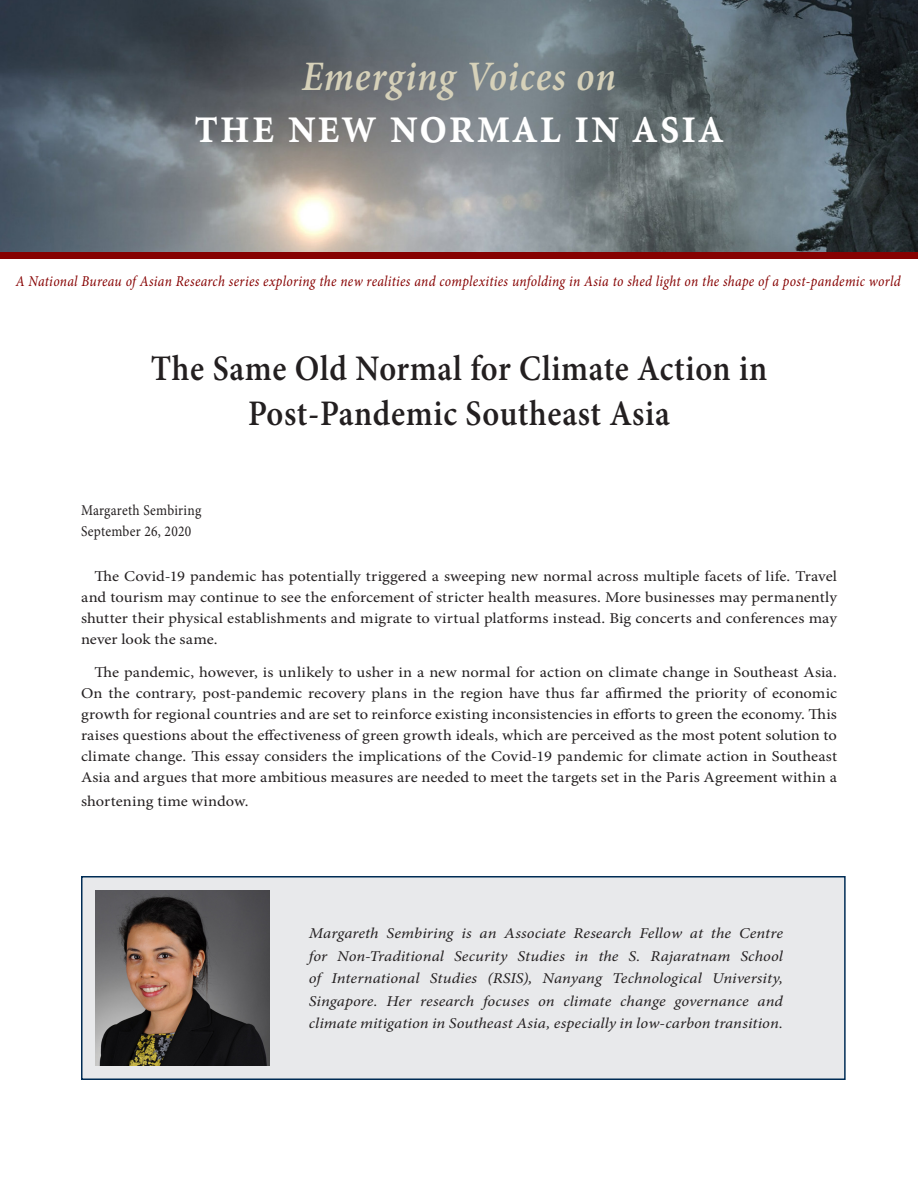
<style>
.page{position:relative;width:918px;height:1188px;background:#fff}
.page>*{position:absolute;margin:0;border:0;box-sizing:border-box;transform-origin:0 0}
.t1{font:54px "Minion Semibold SC";letter-spacing:.02em;color:#fff;scale:.9 1}
.t2{font:italic 600 42px "Minion Pro";letter-spacing:.025em;color:#d6d1b9;scale:.9 1}
.t3{font:600 36px/45px "Minion Pro";letter-spacing:.02em;color:#231f20;text-align:center;scale:.9 1}
.t4{font:15px/21px "Minion Pro";letter-spacing:.01em;color:#231f20;text-align:justify;scale:1.1 1}
.t5{font:italic 15px/22.5px "Minion Pro";letter-spacing:.005em;color:#231f20;text-align:justify;scale:1.1 1}
.t6{font:italic 15px "Minion Pro";letter-spacing:.02em;color:#860101;scale:.9 1}
.t7{font:15px/21px "Minion Pro";letter-spacing:.01em;color:#231f20;scale:.9 1}
</style>
<div class="page">
<img style="left:0;top:0;width:918px;height:252px">
<div style="left:0;top:252px;width:918px;height:7px;background:#860101"></div>
<div style="left:81px;top:876px;width:765px;height:204px;background:#e8e9eb;border:2px solid #002c55"></div>
<img style="left:95px;top:891px;width:175px;height:174px">
<h2 class="t2" style="left:302px;top:52px;width:351px">Emerging Voices on</h2>
<h1 class="t1" style="left:194px;top:97px;width:591px">the new normal in asia</h1>
<p class="t6" style="left:16px;top:271px;width:985px">A National Bureau of Asian Research series exploring the new realities and complexities unfolding in Asia to shed light on the shape of a post-pandemic world</p>
<h3 class="t3" style="left:151px;top:348px;width:686px">The Same Old Normal for Climate Action in<br>Post-Pandemic Southeast Asia</h3>
<p class="t7" style="left:81px;top:500px;width:135px">Margareth Sembiring<br>September 26, 2020</p>
<p class="t4" style="left:81px;top:566px;width:689px;text-indent:14px">The Covid-19 pandemic has potentially triggered a sweeping new normal across multiple facets of life. Travel and tourism may continue to see the enforcement of stricter health measures. More businesses may permanently shutter their physical establishments and migrate to virtual platforms instead. Big concerts and conferences may never look the same.</p>
<p class="t4" style="left:81px;top:662px;width:689px;text-indent:14px">The pandemic, however, is unlikely to usher in a new normal for action on climate change in Southeast Asia.<br>On the contrary, post-pandemic recovery plans in the region have thus far affirmed the priority of economic growth for regional countries and are set to reinforce existing inconsistencies in efforts to green the economy. This raises questions about the effectiveness of green growth ideals, which are perceived as the most potent solution to climate change. This essay considers the implications of the Covid-19 pandemic for climate action in Southeast Asia and argues that more ambitious measures are needed to meet the targets set in the Paris Agreement within a</p>
<p class="t4" style="left:81px;top:791px;width:154px">shortening time window.</p>
<p class="t5" style="left:309px;top:922px;width:433px">Margareth Sembiring is an Associate Research Fellow at the Centre for Non-Traditional Security Studies in the S. Rajaratnam School of International Studies (RSIS), Nanyang Technological University, Singapore. Her research focuses on climate change governance and climate mitigation in Southeast Asia, especially in low-carbon transition.</p>
</div>
